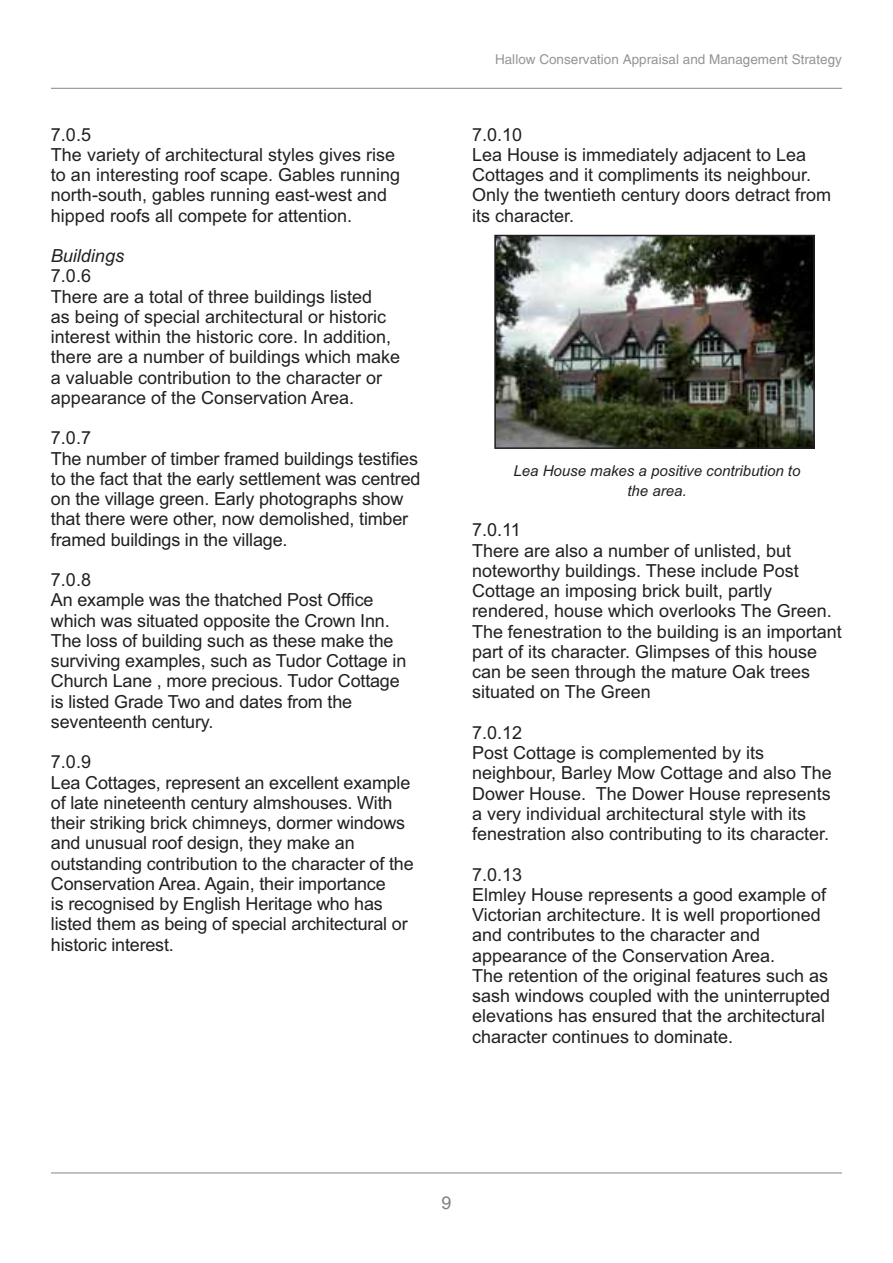
<style>
.page{position:relative;width:893px;height:1263px;background:#fff}
.page>*{position:absolute;margin:0;border:0;box-sizing:border-box;transform-origin:0 0}
.t1{font:18px/20.2px "Arial";color:#231f20}
.t2{font:italic 18px "Arial";color:#231f20}
.t3{font:18px "Switzerland Plain";color:#808285}
.t4{font:italic 15px/20.2px "Arial";color:#231f20;text-align:center}
.t5{font:13.5px "Switzerland Plain";color:#939598}
</style>
<div class="page">
<hr style="left:51px;top:1173px;width:791px;height:1px;background:#848688">
<hr style="left:51px;top:88px;width:791px;height:1px;background:#848688">
<img style="left:497px;top:238px;width:315px;height:208px">
<div style="left:494px;top:235px;width:321px;height:214px;border:2px solid #231f20"></div>
<p class="t1" style="left:51px;top:126px;width:351px">7.0.5<br>The variety of architectural styles gives rise to an interesting roof scape. Gables running north-south, gables running east-west and hipped roofs all compete for attention.</p>
<p class="t2" style="left:51px;top:249px;width:75px">Buildings</p>
<p class="t1" style="left:51px;top:268px;width:351px">7.0.6<br>There are a total of three buildings listed<br>as being of special architectural or historic interest within the historic core. In addition, there are a number of buildings which make a valuable contribution to the character or appearance of the Conservation Area.</p>
<p class="t1" style="left:51px;top:430px;width:371px">7.0.7<br>The number of timber framed buildings testifies to the fact that the early settlement was centred on the village green. Early photographs show that there were other, now demolished, timber framed buildings in the village.</p>
<p class="t1" style="left:51px;top:572px;width:357px">7.0.8<br>An example was the thatched Post Office which was situated opposite the Crown Inn.<br>The loss of building such as these make the surviving examples, such as Tudor Cottage in Church Lane , more precious. Tudor Cottage is listed Grade Two and dates from the seventeenth century.</p>
<p class="t1" style="left:51px;top:754px;width:364px">7.0.9<br>Lea Cottages, represent an excellent example of late nineteenth century almshouses. With their striking brick chimneys, dormer windows and unusual roof design, they make an outstanding contribution to the character of the Conservation Area. Again, their importance<br>is recognised by English Heritage who has listed them as being of special architectural or historic interest.</p>
<p class="t5" style="left:495px;top:54px;width:348px">Hallow Conservation Appraisal and Management Strategy</p>
<p class="t1" style="left:472px;top:126px;width:361px">7.0.10<br>Lea House is immediately adjacent to Lea<br>Cottages and it compliments its neighbour.<br>Only the twentieth century doors detract from its character.</p>
<p class="t4" style="left:513px;top:462px;width:288px">Lea House makes a positive contribution to the area.</p>
<p class="t1" style="left:472px;top:522px;width:371px">7.0.11<br>There are also a number of unlisted, but noteworthy buildings. These include Post Cottage an imposing brick built, partly rendered, house which overlooks The Green.<br>The fenestration to the building is an important part of its character. Glimpses of this house can be seen through the mature Oak trees situated on The Green</p>
<p class="t1" style="left:472px;top:724px;width:361px">7.0.12<br>Post Cottage is complemented by its neighbour, Barley Mow Cottage and also The Dower House. The Dower House represents a very individual architectural style with its fenestration also contributing to its character.</p>
<p class="t1" style="left:472px;top:866px;width:360px">7.0.13<br>Elmley House represents a good example of Victorian architecture. It is well proportioned and contributes to the character and appearance of the Conservation Area.<br>The retention of the original features such as sash windows coupled with the uninterrupted elevations has ensured that the architectural character continues to dominate.</p>
<p class="t3" style="left:441px;top:1196px;width:12px">9</p>
</div>
